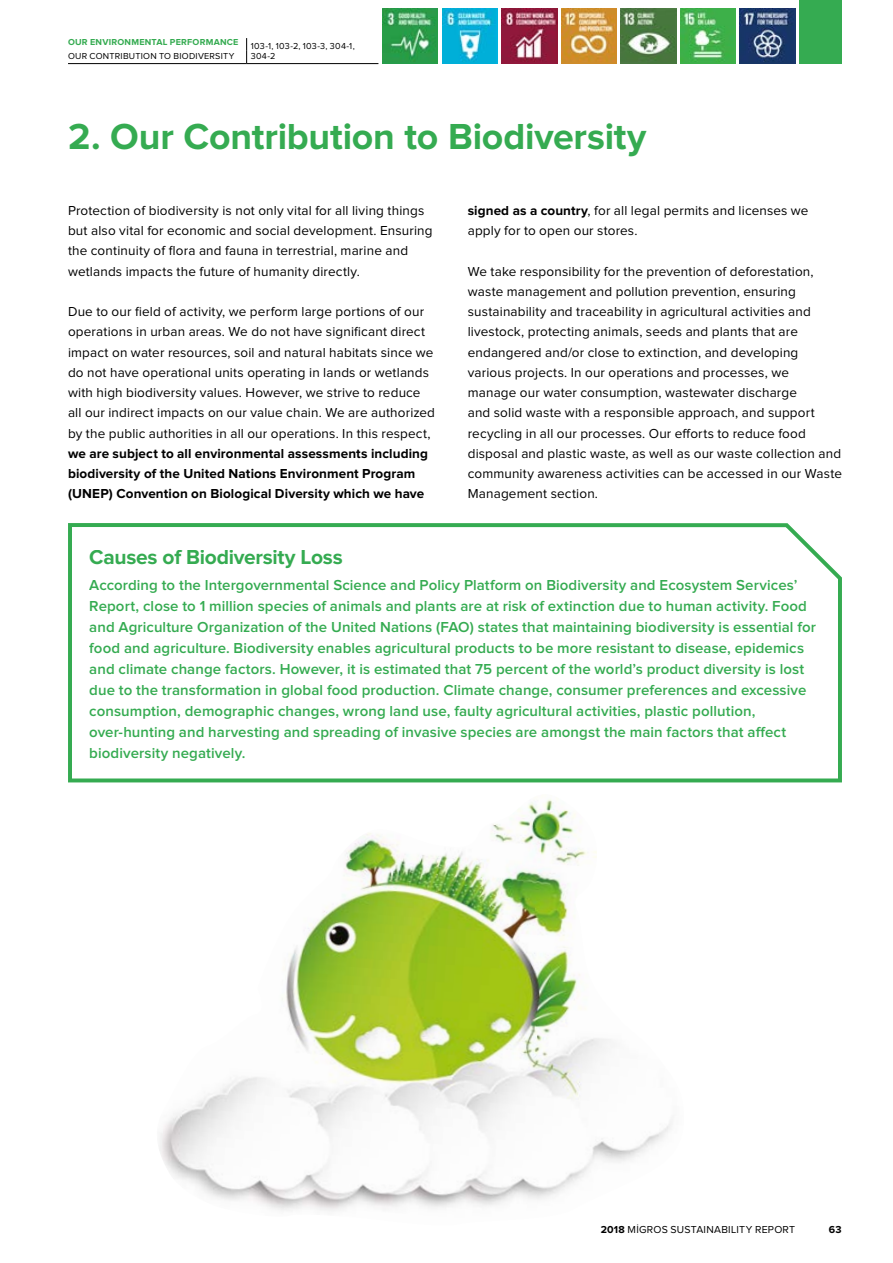
<style>
.page{position:relative;width:893px;height:1263px;background:#fff}
.page>*{position:absolute;margin:0;border:0;box-sizing:border-box;transform-origin:0 0}
.t1{font:700 37.5px "Proxima Nova";letter-spacing:-.005em;color:#35ab51}
.t2{font:700 21px "Proxima Nova";letter-spacing:-.015em;color:#35ab51}
.t3{font:600 15px/21px "Proxima Nova";letter-spacing:.005em;color:#35ab51}
.t4{font:13.5px/20.2px "Proxima Nova";letter-spacing:.01em;color:#000}
.t5{font:700 13.5px/20.2px "Proxima Nova";letter-spacing:.01em;color:#000}
.t6{font:10.5px "Proxima Nova";letter-spacing:.025em;color:#000}
.t7{font:700 10.5px "Proxima Nova";color:#000}
.t8{font:9px "Proxima Nova";letter-spacing:.03em;color:#000}
.t9{font:700 9px "Proxima Nova";letter-spacing:.025em;color:#35ab51}
.s1{font-weight:700}
</style>
<div class="page">
<div style="left:799px;top:0;width:43px;height:64px;background:#35ab51"></div>
<svg style="left:68px;top:523px;width:774px;height:260px"></svg>
<img style="left:159px;top:799px;width:513px;height:412px">
<hr style="left:68px;top:63px;width:179px;height:1px;background:#000">
<hr style="left:247px;top:63px;width:131px;height:1px;background:#000">
<svg style="left:246px;top:38px;width:1px;height:25px"></svg>
<img style="left:383px;top:9px;width:55px;height:55px">
<img style="left:502px;top:9px;width:55px;height:55px">
<img style="left:561px;top:9px;width:56px;height:55px">
<img style="left:740px;top:9px;width:55px;height:55px">
<img style="left:442px;top:9px;width:55px;height:55px">
<img style="left:621px;top:9px;width:55px;height:55px">
<img style="left:680px;top:9px;width:56px;height:55px">
<p class="t9" style="left:68px;top:37px;width:172px">OUR ENVIRONMENTAL PERFORMANCE</p>
<p class="t8" style="left:251px;top:41px;width:105px">103-1, 103-2, 103-3, 304-1,</p>
<p class="t8" style="left:68px;top:52px;width:168px">OUR CONTRIBUTION TO BIODIVERSITY</p>
<p class="t8" style="left:251px;top:52px;width:26px">304-2</p>
<h1 class="t1" style="left:68px;top:115px;width:580px">2. Our Contribution to Biodiversity</h1>
<p class="t4" style="left:68px;top:201px;width:366px">Protection of biodiversity is not only vital for all living things but also vital for economic and social development. Ensuring the continuity of flora and fauna in terrestrial, marine and wetlands impacts the future of humanity directly.</p>
<p class="t4" style="left:68px;top:302px;width:369px">Due to our field of activity, we perform large portions of our operations in urban areas. We do not have significant direct impact on water resources, soil and natural habitats since we do not have operational units operating in lands or wetlands with high biodiversity values. However, we strive to reduce all our indirect impacts on our value chain. We are authorized by the public authorities in all our operations. In this respect,</p>
<p class="t5" style="left:68px;top:443px;width:361px">we are subject to all environmental assessments including biodiversity of the United Nations Environment Program (UNEP) Convention on Biological Diversity which we have</p>
<p class="t4" style="left:468px;top:201px;width:342px"><span class="s1">signed as a country</span>, for all legal permits and licenses we apply for to open our stores.</p>
<p class="t4" style="left:468px;top:261px;width:376px">We take responsibility for the prevention of deforestation, waste management and pollution prevention, ensuring sustainability and traceability in agricultural activities and livestock, protecting animals, seeds and plants that are endangered and/or close to extinction, and developing various projects. In our operations and processes, we<br>manage our water consumption, wastewater discharge<br>and solid waste with a responsible approach, and support recycling in all our processes. Our efforts to reduce food disposal and plastic waste, as well as our waste collection and community awareness activities can be accessed in our Waste Management section.</p>
<h2 class="t2" style="left:89px;top:545px;width:255px">Causes of Biodiversity Loss</h2>
<p class="t3" style="left:89px;top:575px;width:728px">According to the Intergovernmental Science and Policy Platform on Biodiversity and Ecosystem Services’ Report, close to 1 million species of animals and plants are at risk of extinction due to human activity. Food and Agriculture Organization of the United Nations (FAO) states that maintaining biodiversity is essential for food and agriculture. Biodiversity enables agricultural products to be more resistant to disease, epidemics and climate change factors. However, it is estimated that 75 percent of the world’s product diversity is lost due to the transformation in global food production. Climate change, consumer preferences and excessive consumption, demographic changes, wrong land use, faulty agricultural activities, plastic pollution, over-hunting and harvesting and spreading of invasive species are amongst the main factors that affect biodiversity negatively.</p>
<p class="t6" style="left:601px;top:1225px;width:196px"><span class="s1">2018</span> MİGROS SUSTAINABILITY REPORT</p>
<p class="t7" style="left:829px;top:1223px;width:14px">63</p>
</div>
